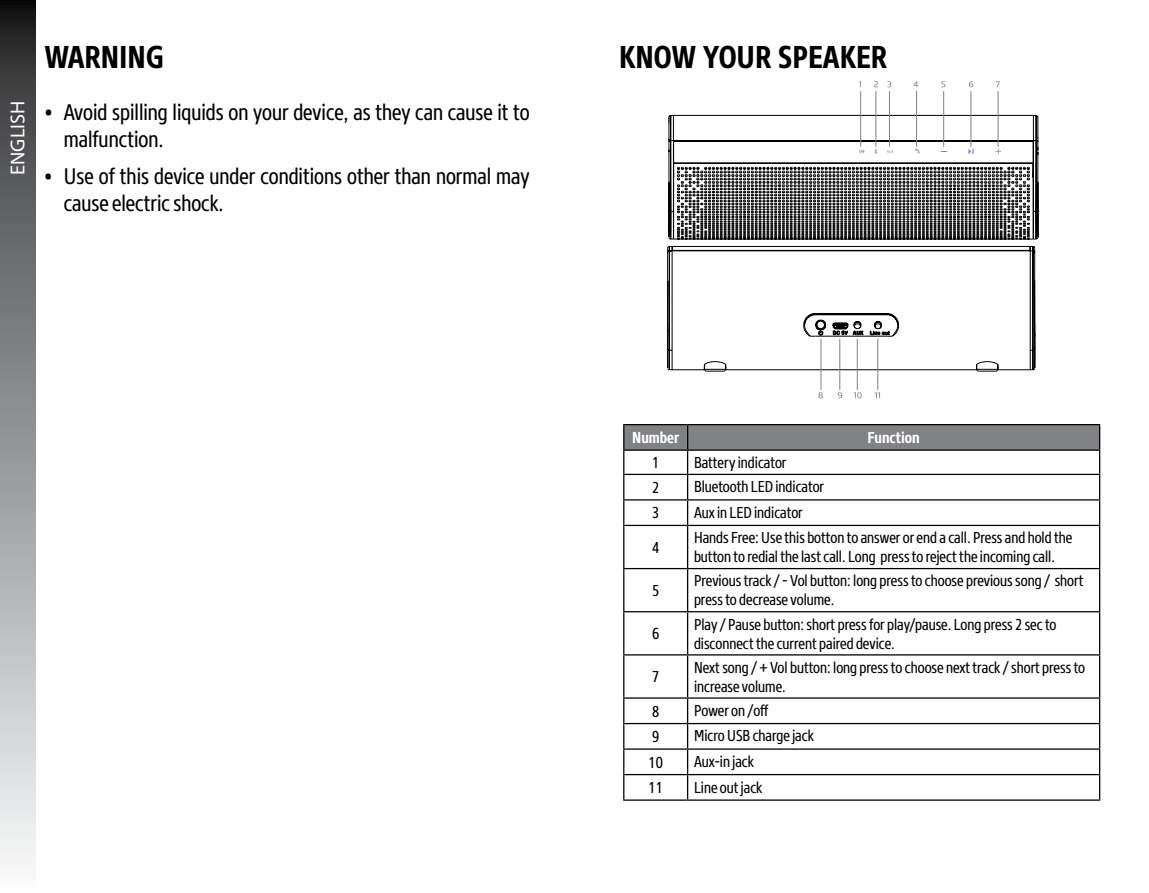
<style>
.page{position:relative;width:1149px;height:893px;background:#fff}
.page>*{position:absolute;margin:0;border:0;box-sizing:border-box;transform-origin:0 0}
.t1{font:700 31.5px "Core Sans N67 Cn";color:#000}
.t2{font:22.5px/27px "Core Sans N47 Cn";color:#000}
.t3{font:20.25px "Myriad Pro";color:#fff}
.t4{font:15.75px/18.9px "Core Sans N47 Cn";color:#000}
.t5{font:700 15.75px "Core Sans N67 Cn";color:#fff}
</style>
<div class="page">
<svg style="left:0;top:1px;width:36px;height:862px;background:#8f9092"></svg>
<hr style="left:623px;top:424px;width:64px;height:1px;background:#000">
<hr style="left:687px;top:424px;width:412px;height:1px;background:#000">
<svg style="left:623px;top:425px;width:476px;height:100px"></svg>
<hr style="left:623px;top:525px;width:64px;height:1px;background:#000">
<hr style="left:623px;top:526px;width:1px;height:42px;background:#000">
<hr style="left:687px;top:525px;width:412px;height:1px;background:#000">
<hr style="left:686px;top:526px;width:2px;height:42px;background:#000">
<hr style="left:1098px;top:526px;width:1px;height:42px;background:#000">
<hr style="left:623px;top:568px;width:64px;height:1px;background:#000">
<hr style="left:623px;top:569px;width:1px;height:42px;background:#000">
<hr style="left:687px;top:568px;width:412px;height:1px;background:#000">
<hr style="left:686px;top:569px;width:2px;height:42px;background:#000">
<hr style="left:1098px;top:569px;width:1px;height:42px;background:#000">
<hr style="left:623px;top:611px;width:64px;height:1px;background:#000">
<hr style="left:623px;top:612px;width:1px;height:42px;background:#000">
<hr style="left:687px;top:611px;width:412px;height:1px;background:#000">
<hr style="left:686px;top:612px;width:2px;height:42px;background:#000">
<hr style="left:1098px;top:612px;width:1px;height:42px;background:#000">
<hr style="left:623px;top:654px;width:64px;height:1px;background:#000">
<hr style="left:623px;top:655px;width:1px;height:42px;background:#000">
<hr style="left:687px;top:654px;width:412px;height:1px;background:#000">
<hr style="left:686px;top:655px;width:2px;height:42px;background:#000">
<hr style="left:1098px;top:655px;width:1px;height:42px;background:#000">
<hr style="left:623px;top:697px;width:64px;height:2px;background:#000">
<hr style="left:687px;top:697px;width:412px;height:2px;background:#000">
<hr style="left:686px;top:699px;width:2px;height:24px;background:#000">
<hr style="left:623px;top:723px;width:64px;height:1px;background:#000">
<hr style="left:687px;top:723px;width:412px;height:1px;background:#000">
<hr style="left:686px;top:724px;width:2px;height:24px;background:#000">
<hr style="left:623px;top:748px;width:64px;height:2px;background:#000">
<hr style="left:687px;top:748px;width:412px;height:2px;background:#000">
<hr style="left:686px;top:750px;width:2px;height:24px;background:#000">
<hr style="left:623px;top:774px;width:64px;height:1px;background:#000">
<svg style="left:623px;top:699px;width:1px;height:100px"></svg>
<hr style="left:687px;top:774px;width:412px;height:1px;background:#000">
<hr style="left:686px;top:775px;width:2px;height:24px;background:#000">
<hr style="left:623px;top:799px;width:64px;height:2px;background:#000">
<hr style="left:687px;top:799px;width:412px;height:2px;background:#000">
<svg style="left:667px;top:246px;width:367px;height:125px"></svg>
<svg style="left:803px;top:313px;width:95px;height:23px"></svg>
<svg style="left:668px;top:115px;width:369px;height:125px"></svg>
<hr style="left:860px;top:91px;width:1px;height:56px;background:#808285">
<hr style="left:875px;top:91px;width:1px;height:56px;background:#808285">
<hr style="left:970px;top:91px;width:1px;height:56px;background:#808285">
<hr style="left:943px;top:91px;width:1px;height:56px;background:#808285">
<hr style="left:915px;top:91px;width:1px;height:56px;background:#808285">
<hr style="left:888px;top:91px;width:1px;height:56px;background:#808285">
<hr style="left:997px;top:91px;width:1px;height:56px;background:#808285">
<hr style="left:820px;top:339px;width:1px;height:51px;background:#808285">
<hr style="left:839px;top:339px;width:1px;height:51px;background:#808285">
<hr style="left:856px;top:339px;width:1px;height:51px;background:#808285">
<hr style="left:877px;top:339px;width:1px;height:51px;background:#808285">
<svg style="left:874px;top:81px;width:3px;height:6px"></svg>
<svg style="left:887px;top:81px;width:4px;height:6px"></svg>
<svg style="left:913px;top:81px;width:4px;height:6px"></svg>
<svg style="left:941px;top:81px;width:3px;height:6px"></svg>
<svg style="left:969px;top:81px;width:3px;height:6px"></svg>
<svg style="left:995px;top:81px;width:4px;height:6px"></svg>
<svg style="left:818px;top:392px;width:4px;height:6px"></svg>
<svg style="left:837px;top:392px;width:4px;height:6px"></svg>
<svg style="left:853px;top:392px;width:8px;height:6px"></svg>
<svg style="left:874px;top:392px;width:5px;height:6px"></svg>
<p class="t3" style="left:5px;top:175px;width:75px;rotate:-90deg">ENGLISH</p>
<h1 class="t1" style="left:45px;top:36px;width:121px">WARNING</h1>
<h2 class="t2" style="left:64px;top:99px;width:467px;text-indent:-19px">• Avoid spilling liquids on your device, as they can cause it to malfunction.</h2>
<h2 class="t2" style="left:64px;top:162px;width:467px;text-indent:-19px">• Use of this device under conditions other than normal may cause electricshock.</h2>
<h1 class="t1" style="left:619px;top:36px;width:269px">KNOW YOUR SPEAKER</h1>
<p class="t5" style="left:632px;top:427px;width:49px">Number</p>
<p class="t5" style="left:867px;top:427px;width:54px">Function</p>
<p class="t4" style="left:652px;top:453px;width:9px">1</p>
<p class="t4" style="left:693px;top:453px;width:94px">Battery indicator</p>
<p class="t4" style="left:652px;top:478px;width:9px">2</p>
<p class="t4" style="left:693px;top:477px;width:132px">Bluetooth LED indicator</p>
<p class="t4" style="left:652px;top:503px;width:9px">3</p>
<p class="t4" style="left:693px;top:503px;width:110px">Auxin LED indicator</p>
<p class="t4" style="left:652px;top:538px;width:9px">4</p>
<p class="t4" style="left:693px;top:528px;width:379px">Hands Free: Use this botton to answer or end a call. Press and hold the button to redial the lastcall. Long pressto reject the incoming call.</p>
<p class="t4" style="left:652px;top:581px;width:9px">5</p>
<p class="t4" style="left:693px;top:571px;width:391px">Previoustrack/- Vol button: long pressto choose previoussong / short pressto decrease volume.</p>
<p class="t4" style="left:652px;top:624px;width:9px">6</p>
<p class="t4" style="left:693px;top:615px;width:364px">Play / Pause button:short pressfor play/pause. Long press 2 secto disconnect the current paired device.</p>
<p class="t4" style="left:652px;top:667px;width:9px">7</p>
<p class="t4" style="left:693px;top:658px;width:392px">Nextsong / + Vol button: long pressto choose next track/short pressto increase volume.</p>
<p class="t4" style="left:652px;top:701px;width:9px">8</p>
<p class="t4" style="left:693px;top:701px;width:76px">Power on /off</p>
<p class="t4" style="left:652px;top:727px;width:9px">9</p>
<p class="t4" style="left:693px;top:726px;width:121px">Micro USB charge jack</p>
<p class="t4" style="left:648px;top:753px;width:16px">10</p>
<p class="t4" style="left:693px;top:752px;width:61px">Aux-in jack</p>
<p class="t4" style="left:648px;top:778px;width:16px">11</p>
<p class="t4" style="left:693px;top:777px;width:70px">Line out jack</p>
</div>
